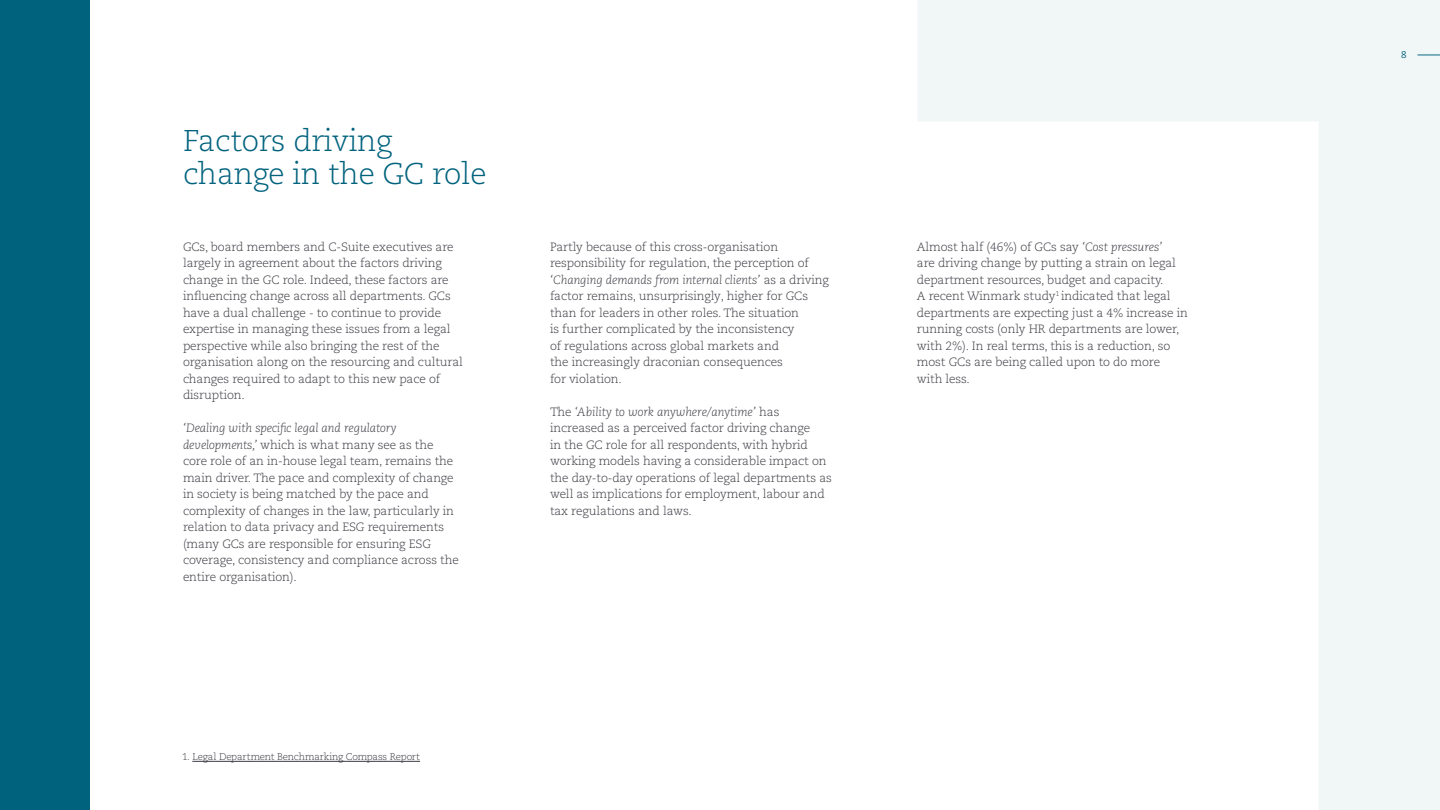
<style>
.page{position:relative;width:1440px;height:810px;background:#fff}
.page>*{position:absolute;margin:0;border:0;box-sizing:border-box;transform-origin:0 0}
.t1{font:300 30px/33px "Caecilia LT Pro 45";letter-spacing:-.01em;color:#00627d}
.t2{font:300 12px/16.5px "Caecilia LT Pro 45";letter-spacing:-.01em;color:#3b3c43}
.t3{font:italic 300 12px "Caecilia LT Pro 46";letter-spacing:-.01em;color:#3b3c43}
.t4{font:300 9.75px "Caecilia LT Pro 45";letter-spacing:-.02em;color:#3b3c43}
.t5{font:9.75px "Caecilia LT Pro 55 Roman";color:#00627d}
.s1{font-family:"Caecilia LT Pro 46";font-style:italic}
.s2{font-family:"Caecilia LT Pro 45";font-style:normal}
</style>
<div class="page">
<div style="left:0;top:0;width:90px;height:810px;background:#00627d"></div>
<hr style="left:192px;top:761px;width:228px;height:1px;background:#3b3c43">
<svg style="left:918px;top:0;width:522px;height:810px"></svg>
<h1 class="t1" style="left:183px;top:124px;width:305px">Factors driving change in the GC role</h1>
<p class="t2" style="left:183px;top:238px;width:281px">GCs, board members and C-Suite executives are largely in agreement about the factors driving change in the GC role. Indeed, these factors are influencing change across all departments. GCs have a dual challenge - to continue to provide expertise in managing these issues from a legal perspective while also bringing the rest of the organisation along on the resourcing and cultural changes required to adapt to this new pace of disruption.</p>
<p class="t3" style="left:183px;top:420px;width:215px">‘Dealing with specific legal and regulatory</p>
<p class="t2" style="left:183px;top:436px;width:277px"><span class="s1">developments,’</span> which is what many see as the core role of an in-house legal team, remains the main driver. The pace and complexity of change in society is being matched by the pace and complexity of changes in the law, particularly in relation to data privacy and ESG requirements (many GCs are responsible for ensuring ESG coverage, consistency and compliance across the entire organisation).</p>
<p class="t2" style="left:550px;top:238px;width:261px">Partly because of this cross-organisation responsibility for regulation, the perception of</p>
<p class="t3" style="left:550px;top:272px;width:280px">‘Changing demands from internal clients’ <span class="s2">as a driving</span></p>
<p class="t2" style="left:550px;top:287px;width:260px">factor remains, unsurprisingly, higher for GCs than for leaders in other roles. The situation is further complicated by the inconsistency of regulations across global markets and<br>the increasingly draconian consequences<br>for violation.</p>
<p class="t3" style="left:550px;top:404px;width:231px"><span class="s2">The</span> ‘Ability to work anywhere/anytime’ <span class="s2">has</span></p>
<p class="t2" style="left:550px;top:419px;width:283px">increased as a perceived factor driving change<br>in the GC role for all respondents, with hybrid working models having a considerable impact on the day-to-day operations of legal departments as well as implications for employment, labour and tax regulations and laws.</p>
<p class="t4" style="left:182px;top:751px;width:240px">1. Legal Department Benchmarking Compass Report</p>
<p class="t2" style="left:917px;top:238px;width:273px">Almost half (46%) of GCs say <span class="s1">‘Cost pressures’<br></span>are driving change by putting a strain on legal department resources, budget and capacity.<br>A recent Winmark study<sup>1</sup> indicated that legal departments are expecting just a 4% increase in running costs (only HR departments are lower, with 2%). In real terms, this is a reduction, so most GCs are being called upon to do more with less.</p>
<p class="t5" style="left:1401px;top:49px;width:7px">8</p>
</div>
